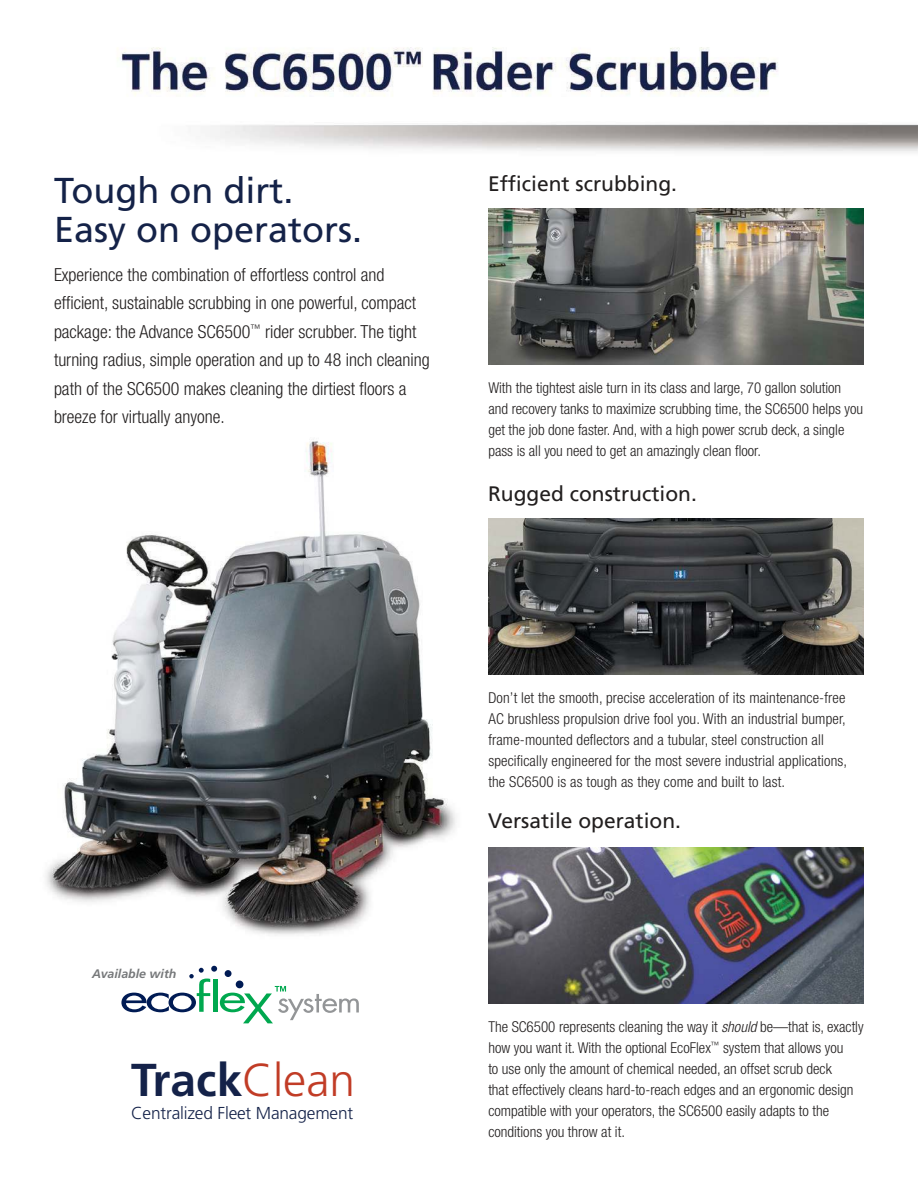
<style>
.page{position:relative;width:918px;height:1188px;background:#fff}
.page>*{position:absolute;margin:0;border:0;box-sizing:border-box;transform-origin:0 0}
.t1{font:700 46.05px "Frutiger";color:#142249}
.t2{font:36px/39px "Frutiger";color:#142248}
.t3{font:21px "Frutiger";color:#221f1f}
.t4{font:300 condensed 18px/28.5px "Helvetica Neue";color:#221f1f}
.t5{font:300 17.25px "Frutiger";letter-spacing:-.01em;color:#142249}
.t6{font:300 condensed 15px/21px "Helvetica Neue";color:#221f1f}
.t7{font:italic 700 12.45px "Frutiger";color:#76787a}
.s1{font-weight:300;color:#c13c26}
.s2{font-style:italic}
</style>
<div class="page">
<img style="left:46px;top:47px;width:872px;height:977px">
<img style="left:488px;top:208px;width:376px;height:157px">
<img style="left:488px;top:847px;width:376px;height:156px">
<img style="left:488px;top:518px;width:376px;height:157px">
<svg style="left:121px;top:966px;width:238px;height:57px"></svg>
<h2 class="t2" style="left:54px;top:173px;width:310px">Tough on dirt.<br>Easy on operators.</h2>
<p class="t4" style="left:54px;top:262px;width:377px">Experience the combination of effortless control and efficient, sustainable scrubbing in one powerful, compact package: the Advance SC6500<sup>™</sup> rider scrubber. The tight turning radius, simple operation and up to 48 inch cleaning path of the SC6500 makes cleaning the dirtiest floors a breeze for virtually anyone.</p>
<h3 class="t3" style="left:488px;top:175px;width:191px">Efficient scrubbing.</h3>
<p class="t6" style="left:488px;top:378px;width:376px">With the tightest aisle turn in its class and large, 70 gallon solution and recovery tanks to maximize scrubbing time, the SC6500 helps you get the job done faster. And, with a high power scrub deck, a single pass is all you need to get an amazingly clean floor.</p>
<h3 class="t3" style="left:488px;top:485px;width:210px">Rugged construction.</h3>
<p class="t7" style="left:92px;top:967px;width:86px">Available with</p>
<h1 class="t1" style="left:131px;top:1061px;width:225px">Track<span class="s1">Clean</span></h1>
<p class="t5" style="left:131px;top:1106px;width:224px">Centralized Fleet Management</p>
<p class="t6" style="left:488px;top:688px;width:360px">Don’t let the smooth, precise acceleration of its maintenance-free AC brushless propulsion drive fool you. With an industrial bumper, frame-mounted deflectors and a tubular, steel construction all specifically engineered for the most severe industrial applications, the SC6500 is as tough as they come and built to last.</p>
<h3 class="t3" style="left:488px;top:812px;width:194px">Versatile operation.</h3>
<p class="t6" style="left:488px;top:1017px;width:377px">The SC6500 represents cleaning the way it <span class="s2">should</span> be—that is, exactly how you want it. With the optional EcoFlex<sup>™</sup> system that allows you<br>to use only the amount of chemical needed, an offset scrub deck<br>that effectively cleans hard-to-reach edges and an ergonomic design compatible with your operators, the SC6500 easily adapts to the conditions you throw at it.</p>
</div>
